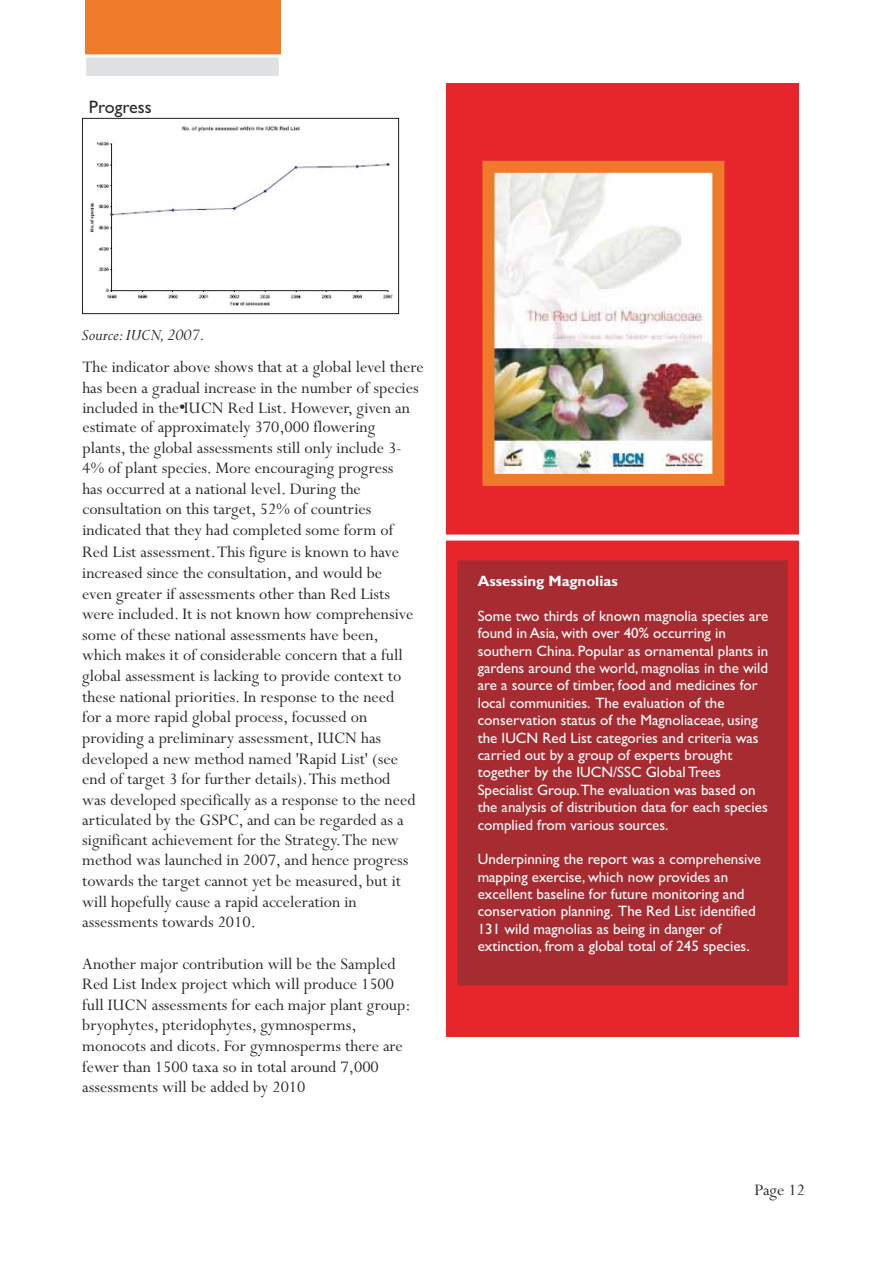
<style>
.page{position:relative;width:893px;height:1263px;background:#fff}
.page>*{position:absolute;margin:0;border:0;box-sizing:border-box;transform-origin:0 0}
.t1{font:18px/20.5px "Perpetua";color:#2b2824}
.t2{font:italic 18px "Perpetua";color:#2b2824}
.t3{font:18px "Gill Sans";color:#2b2824}
.t4{font:15px/17.4px "Gill Sans";color:#fff}
.t5{font:700 15px "Gill Sans";color:#fff}
.s1{font-family:"Arial"}
</style>
<div class="page">
<svg style="left:446px;top:84px;width:353px;height:953px;background:#c3292e"></svg>
<img style="left:495px;top:174px;width:216px;height:299px">
<div style="left:482px;top:161px;width:242px;height:325px;border:12px solid #ef7a2a"></div>
<div style="left:435px;top:535px;width:367px;height:6px;background:#fff"></div>
<div style="left:85px;top:0;width:195px;height:56px;background:#ef7a2a"></div>
<div style="left:85px;top:56px;width:195px;height:22px;background:#e0e1e2"></div>
<div style="left:83px;top:54px;width:199px;height:25px;border:3px solid #fff"></div>
<img style="left:82px;top:117px;width:318px;height:197px">
<p class="t3" style="left:89px;top:101px;width:64px">Progress</p>
<p class="t2" style="left:81px;top:323px;width:125px">Source: IUCN, 2007.</p>
<p class="t1" style="left:82px;top:359px;width:343px">The indicator above shows that at a global level there has been a gradual increase in the number of species included in the<span class="s1">•</span>IUCN Red List. However, given an</p>
<p class="t1" style="left:82px;top:419px;width:321px">estimate of approximately 370,000 flowering plants, the global assessments still only include 3- 4% of plant species. More encouraging progress has occurred at a national level. During the consultation on this target, 52% of countries indicated that they had completed some form of</p>
<p class="t1" style="left:82px;top:544px;width:335px">Red List assessment. This figure is known to have increased since the consultation, and would be even greater if assessments other than Red Lists were included. It is not known how comprehensive some of these national assessments have been, which makes it of considerable concern that a full global assessment is lacking to provide context to these national priorities. In response to the need for a more rapid global process, focussed on providing a preliminary assessment, IUCN has developed a new method named 'Rapid List' (see end of target 3 for further details). This method was developed specifically as a response to the need articulated by the GSPC, and can be regarded as a significant achievement for the Strategy. The new method was launched in 2007, and hence progress towards the target cannot yet be measured, but it will hopefully cause a rapid acceleration in assessments towards 2010.</p>
<p class="t1" style="left:82px;top:955px;width:330px">Another major contribution will be the Sampled Red List Index project which will produce 1500 full IUCN assessments for each major plant group: bryophytes, pteridophytes, gymnosperms, monocots and dicots. For gymnosperms there are fewer than 1500 taxa so in total around 7,000 assessments will be added by 2010</p>
<p class="t5" style="left:477px;top:576px;width:141px">Assessing Magnolias</p>
<p class="t4" style="left:477px;top:609px;width:292px">Some two thirds of known magnolia species are found in Asia, with over 40% occurring in southern China. Popular as ornamental plants in gardens around the world, magnolias in the wild are a source of timber, food and medicines for local communities. The evaluation of the conservation status of the Magnoliaceae, using the IUCN Red List categories and criteria was carried out by a group of experts brought together by the IUCN/SSC Global Trees Specialist Group.The evaluation was based on the analysis of distribution data for each species complied from various sources.</p>
<p class="t4" style="left:477px;top:852px;width:285px">Underpinning the report was a comprehensive mapping exercise, which now provides an excellent baseline for future monitoring and conservation planning. The Red List identified 131 wild magnolias as being in danger of extinction, from a global total of 245 species.</p>
<p class="t1" style="left:754px;top:1182px;width:52px">Page 12</p>
</div>
